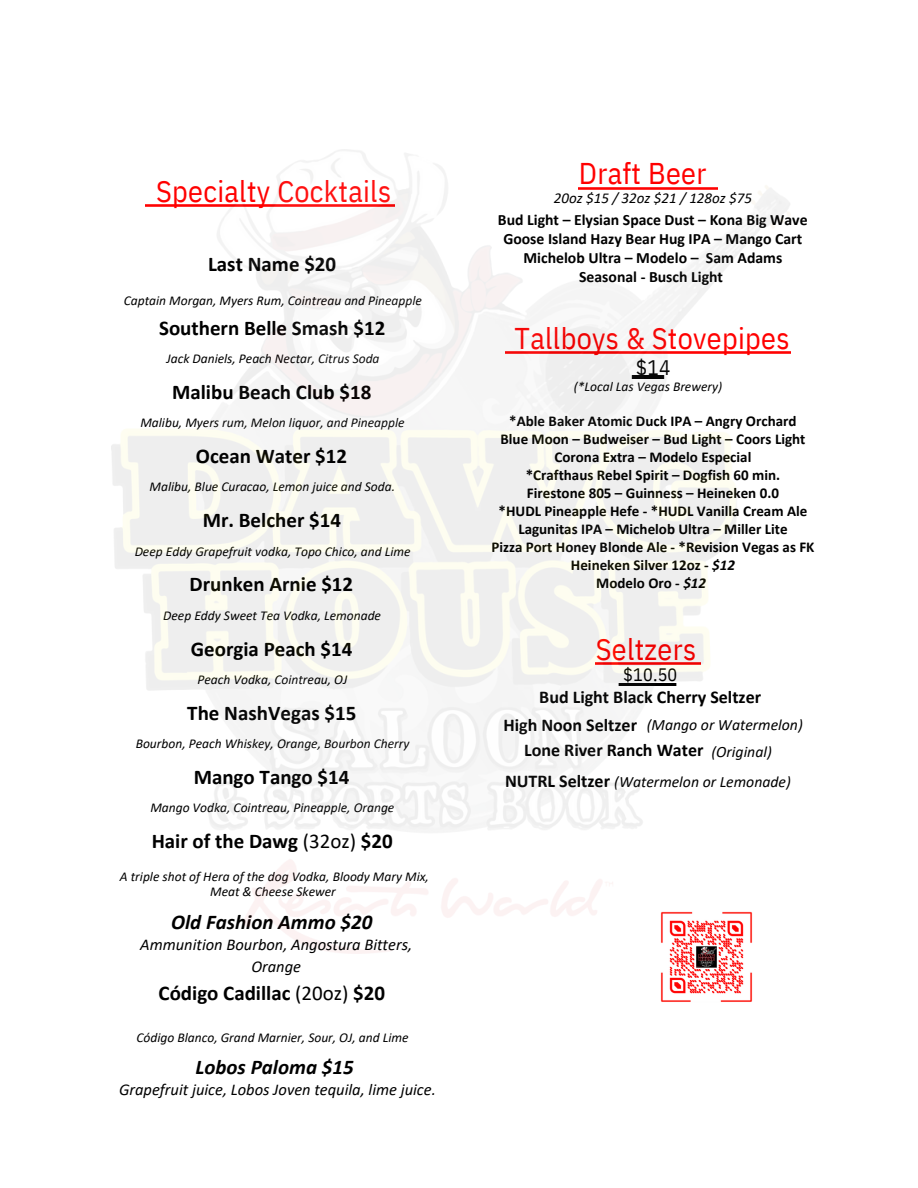
<style>
.page{position:relative;width:918px;height:1188px;background:#fff}
.page>*{position:absolute;margin:0;border:0;box-sizing:border-box;transform-origin:0 0}
.t1{font:30px "IBM Plex Sans Cond";letter-spacing:.01em;color:#f00}
.t2{font:700 21px "Calibri";color:#000}
.t3{font:italic 700 21px "Calibri";color:#000}
.t4{font:21px "IBM Plex Sans Cond";color:#000}
.t5{font:700 18px/21.3px "Calibri";color:#000;text-align:center}
.t6{font:italic 16.5px/22.5px "Calibri";color:#000;text-align:center}
.t7{font:700 15.75px/19.2px "Calibri";color:#000;text-align:center}
.t8{font:italic 15.75px "Calibri";color:#000}
.t9{font:700 15px/18px "Calibri";color:#000;text-align:center}
.t10{font:italic 15px "Calibri";color:#000}
.t11{font:italic 13.5px/15.8px "Calibri";color:#000;text-align:center}
.s1{font-weight:400}
.s2{font-style:italic}
.s3{font-family:"IBM Plex Sans Cond";font-weight:400}
</style>
<div class="page">
<img style="left:661px;top:954px;width:91px;height:48px">
<img style="left:111px;top:149px;width:680px;height:805px">
<p class="t1" style="left:156px;top:171px;width:237px">Specialty Cocktails</p>
<p class="t2" style="left:208px;top:255px;width:130px">Last Name $20</p>
<p class="t11" style="left:124px;top:294px;width:300px">Captain Morgan, Myers Rum, Cointreau and Pineapple</p>
<p class="t2" style="left:159px;top:319px;width:228px">Southern Belle Smash $12</p>
<p class="t11" style="left:166px;top:352px;width:215px">Jack Daniels, Peach Nectar, Citrus Soda</p>
<p class="t2" style="left:172px;top:384px;width:201px">Malibu Beach Club $18</p>
<p class="t11" style="left:140px;top:416px;width:266px">Malibu, Myers rum, Melon liquor, and Pineapple</p>
<p class="t2" style="left:196px;top:448px;width:153px">Ocean Water $12</p>
<p class="t11" style="left:150px;top:480px;width:247px">Malibu, Blue Curacao, Lemon juice and Soda.</p>
<h2 class="t2" style="left:203px;top:512px;width:140px">Mr. Belcher $14</h2>
<p class="t11" style="left:135px;top:544px;width:278px">Deep Eddy Grapefruit vodka, Topo Chico, and Lime</p>
<p class="t2" style="left:189px;top:576px;width:165px">Drunken Arnie $12</p>
<p class="t11" style="left:163px;top:608px;width:219px">Deep Eddy Sweet Tea Vodka, Lemonade</p>
<h1 class="t2" style="left:191px;top:640px;width:163px">Georgia Peach $14</h1>
<p class="t11" style="left:197px;top:672px;width:151px">Peach Vodka, Cointreau, OJ</p>
<h4 class="t2" style="left:187px;top:704px;width:171px">The NashVegas $15</h4>
<p class="t11" style="left:136px;top:737px;width:275px">Bourbon, Peach Whiskey, Orange, Bourbon Cherry</p>
<h3 class="t2" style="left:194px;top:768px;width:157px">Mango Tango $14</h3>
<h3 class="t11" style="left:150px;top:801px;width:246px">Mango Vodka, Cointreau, Pineapple, Orange</h3>
<h6 class="t2" style="left:152px;top:832px;width:243px">Hair of the Dawg <span class="s1">(32oz)</span> $20</h6>
<h3 class="t11" style="left:120px;top:869px;width:311px">A triple shot of Hera of the dog Vodka, Bloody Mary Mix,<br>Meat &amp; Cheese Skewer</h3>
<p class="t3" style="left:171px;top:913px;width:203px">Old Fashion Ammo $20</p>
<p class="t6" style="left:140px;top:934px;width:273px">Ammunition Bourbon, Angostura Bitters,<br>Orange</p>
<p class="t2" style="left:159px;top:984px;width:228px">Código Cadillac <span class="s1">(20oz)</span> $20</p>
<p class="t11" style="left:137px;top:1030px;width:274px">Código Blanco, Grand Marnier, Sour, OJ, and Lime</p>
<h4 class="t3" style="left:196px;top:1058px;width:160px">Lobos Paloma $15</h4>
<p class="t6" style="left:119px;top:1079px;width:318px">Grapefruit juice, Lobos Joven tequila, lime juice.</p>
<p class="t1" style="left:579px;top:154px;width:129px">Draft Beer</p>
<h6 class="t10" style="left:554px;top:192px;width:200px">20oz $15 / 32oz $21 / 128oz $75</h6>
<h6 class="t7" style="left:498px;top:211px;width:311px">Bud Light – Elysian Space Dust – Kona Big Wave Goose Island Hazy Bear Hug IPA – Mango Cart Michelob Ultra – Modelo – Sam Adams Seasonal - Busch Light</h6>
<p class="t1" style="left:515px;top:319px;width:276px">Tallboys &amp; Stovepipes</p>
<p class="t4" style="left:636px;top:354px;width:36px">$14</p>
<p class="t11" style="left:574px;top:380px;width:150px">(*Local Las Vegas Brewery)</p>
<p class="t9" style="left:491px;top:413px;width:325px">*Able Baker Atomic Duck IPA – Angry Orchard<br>Blue Moon – Budweiser – Bud Light – Coors Light Corona Extra – Modelo Especial<br>*Crafthaus Rebel Spirit – Dogfish 60 min.<br>Firestone 805 – Guinness – Heineken 0.0<br>*HUDL Pineapple Hefe - *HUDL Vanilla Cream Ale Lagunitas IPA – Michelob Ultra – Miller Lite<br>Pizza Port Honey Blonde Ale - *Revision Vegas as FK Heineken Silver 12oz - <span class="s2">$12<br></span>Modelo Oro - <span class="s2">$12</span></p>
<p class="t1" style="left:596px;top:629px;width:102px">Seltzers</p>
<p class="t5" style="left:539px;top:666px;width:223px"><span class="s3">$10.50<br></span>Bud Light Black Cherry Seltzer</p>
<p class="t5" style="left:503px;top:716px;width:135px">High Noon Seltzer</p>
<p class="t5" style="left:524px;top:741px;width:181px">Lone River Ranch Water</p>
<p class="t5" style="left:505px;top:772px;width:107px">NUTRL Seltzer</p>
<p class="t8" style="left:647px;top:718px;width:157px">(Mango or Watermelon)</p>
<h5 class="t8" style="left:712px;top:745px;width:62px">(Original)</h5>
<h6 class="t8" style="left:614px;top:775px;width:178px">(Watermelon or Lemonade)</h6>
</div>
